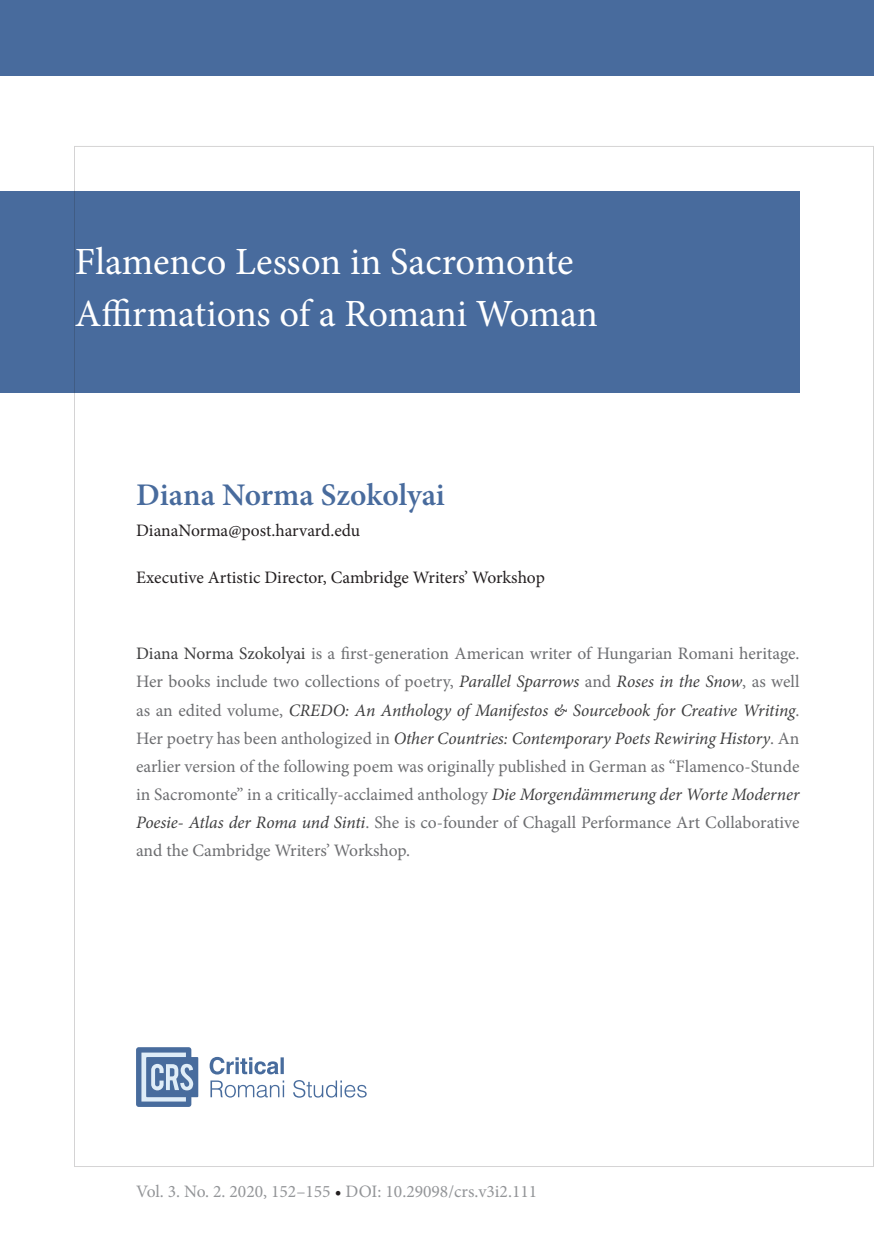
<style>
.page{position:relative;width:874px;height:1241px;background:#fff}
.page>*{position:absolute;margin:0;border:0;box-sizing:border-box;transform-origin:0 0}
.t1{font:38.5px "Minion Pro";letter-spacing:-.005em;color:#fff}
.Author{font:600 31.5px "Minion Pro";color:#486b9d}
.body_text{font:17.5px/28px "Minion Pro";letter-spacing:-.005em;color:#6c6d70;text-align:justify}
.body_text-2{font:17.5px "Minion Pro";letter-spacing:-.005em;color:#231f20}
.main_para{font:17.5px "Minion Pro";color:#939598}
.s1{color:#3e3e3f}
.s2{font-style:italic;color:#3e3e3f}
.s3{color:#231f20}
</style>
<div class="page">
<div style="left:0;top:0;width:873px;height:75px;background:#486b9d"></div>
<div style="left:0;top:191px;width:799px;height:202px;background:#486b9d"></div>
<svg style="left:136px;top:1047px;width:230px;height:59px"></svg>
<p class="t1" style="left:75px;top:235px;width:500px">Flamenco Lesson in Sacromonte</p>
<p class="t1" style="left:75px;top:288px;width:524px">Affirmations of a Romani Woman</p>
<p class="Author" style="left:136px;top:472px;width:310px">Diana Norma Szokolyai</p>
<p class="body_text-2" style="left:136px;top:518px;width:225px">DianaNorma@post.harvard.edu</p>
<p class="body_text-2" style="left:136px;top:565px;width:410px">Executive Artistic Director, Cambridge Writers’ Workshop</p>
<p class="body_text" style="left:136px;top:640px;width:664px"><span class="s1">Diana Norma Szokolyai</span> is a first-generation American writer of Hungarian Romani heritage.<br>Her books include two collections of poetry, <span class="s2">Parallel Sparrows</span> and <span class="s2">Roses in the Snow</span>, as well as an edited volume, <span class="s2">CREDO: An Anthology of Manifestos &amp; Sourcebook for Creative Writing</span>.<br>Her poetry has been anthologized in <span class="s2">Other Countries: Contemporary Poets Rewiring History</span>. An earlier version of the following poem was originally published in German as “Flamenco-Stunde in Sacromonte” in a critically-acclaimed anthology <span class="s2">Die Morgendämmerung der Worte Moderner Poesie- Atlas der Roma und Sinti</span>. She is co-founder of Chagall Performance Art Collaborative and the Cambridge Writers’ Workshop.</p>
<p class="main_para" style="left:136px;top:1179px;width:402px">Vol. 3. No. 2. 2020, 152–155 <span class="s3">•</span> DOI: 10.29098/crs.v3i2.111</p>
</div>
